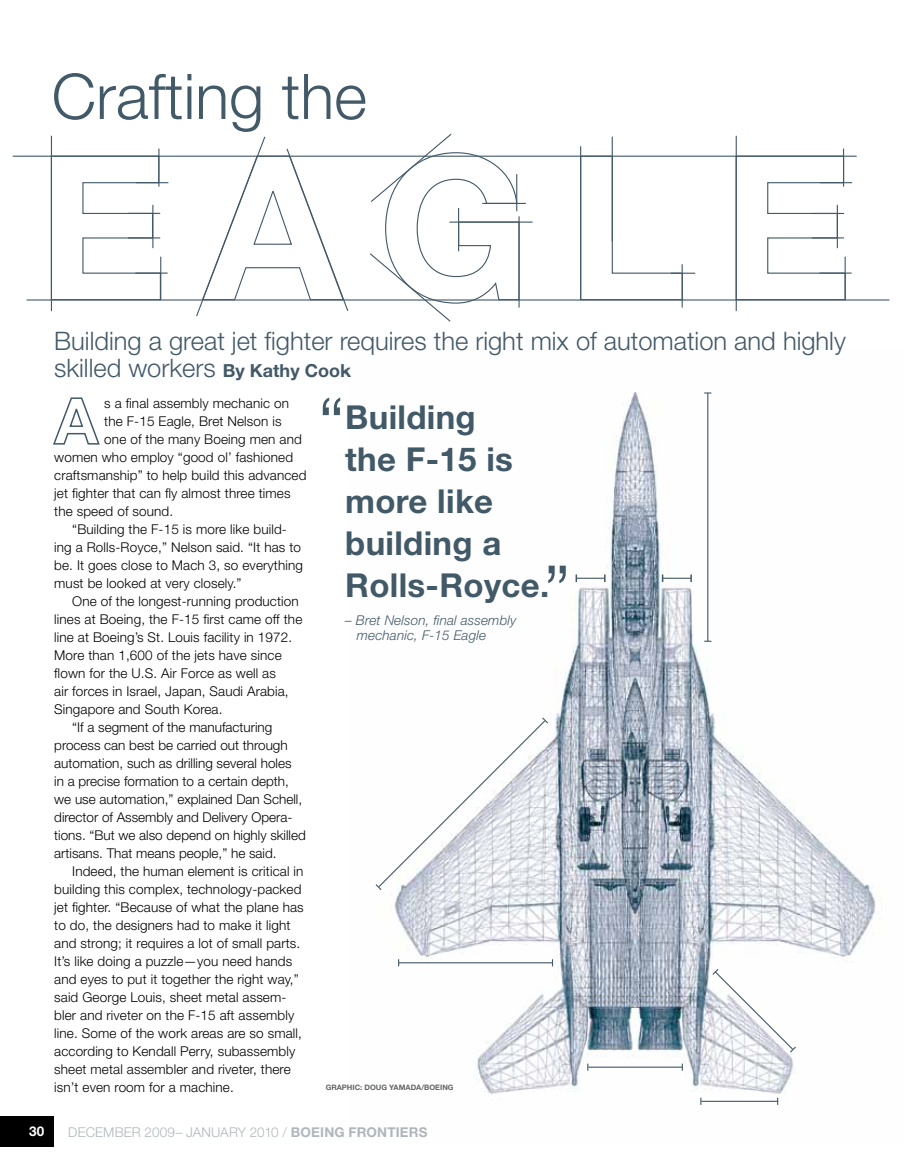
<style>
.page{position:relative;width:905px;height:1161px;background:#fff}
.page>*{position:absolute;margin:0;border:0;box-sizing:border-box;transform-origin:0 0}
.t1{font:300 72px "Helvetica Neue";color:#425968}
.t2{font:300 63px "Helvetica Neue";color:#425968}
.t3{font:700 33px/42px "Helvetica Neue";letter-spacing:.01em;color:#425968}
.t4{font:300 25.5px/27px "Helvetica Neue";color:#425968}
.t5{font:300 13.5px "Helvetica Neue";letter-spacing:.01em;color:#000}
.t6{font:italic 300 13.5px/15px "Helvetica Neue";letter-spacing:.01em;color:#425968}
.t7{font:300 13.5px "Helvetica Neue";color:#b0b7bc}
.t8{font:700 13.5px "Helvetica Neue";color:#fff}
.t9{font:700 7.5px "Helvetica Neue";color:#636466}
.s1{font-weight:700;font-size:18px}
.s2{font-weight:700}
</style>
<div class="page">
<div style="left:0;top:1116px;width:54px;height:31px;background:#000"></div>
<svg style="left:50px;top:152px;width:796px;height:152px"></svg>
<hr style="left:13px;top:156px;width:843px;height:1px;background:#425968">
<hr style="left:27px;top:299px;width:862px;height:2px;background:#425968">
<svg style="left:195px;top:136px;width:71px;height:181px"></svg>
<svg style="left:285px;top:148px;width:64px;height:163px"></svg>
<hr style="left:482px;top:203px;width:44px;height:1px;background:#425968">
<hr style="left:449px;top:222px;width:83px;height:1px;background:#425968">
<svg style="left:670px;top:273px;width:25px;height:1px"></svg>
<hr style="left:516px;top:174px;width:1px;height:37px;background:#425968">
<hr style="left:681px;top:264px;width:1px;height:44px;background:#425968">
<hr style="left:611px;top:137px;width:1px;height:105px;background:#425968">
<hr style="left:580px;top:146px;width:1px;height:153px;background:#425968">
<hr style="left:518px;top:216px;width:1px;height:92px;background:#425968">
<hr style="left:458px;top:208px;width:1px;height:43px;background:#425968">
<hr style="left:51px;top:136px;width:1px;height:175px;background:#425968">
<hr style="left:128px;top:213px;width:32px;height:1px;background:#425968">
<hr style="left:136px;top:182px;width:32px;height:1px;background:#425968">
<hr style="left:128px;top:237px;width:32px;height:1px;background:#425968">
<hr style="left:135px;top:273px;width:33px;height:1px;background:#425968">
<hr style="left:152px;top:205px;width:1px;height:43px;background:#425968">
<hr style="left:160px;top:257px;width:1px;height:43px;background:#425968">
<hr style="left:158px;top:149px;width:1px;height:38px;background:#425968">
<hr style="left:735px;top:136px;width:1px;height:175px;background:#425968">
<hr style="left:811px;top:213px;width:33px;height:1px;background:#425968">
<hr style="left:820px;top:182px;width:32px;height:1px;background:#425968">
<hr style="left:811px;top:237px;width:33px;height:1px;background:#425968">
<hr style="left:819px;top:273px;width:32px;height:1px;background:#425968">
<hr style="left:836px;top:205px;width:1px;height:43px;background:#425968">
<hr style="left:844px;top:257px;width:1px;height:43px;background:#425968">
<hr style="left:843px;top:149px;width:1px;height:38px;background:#425968">
<svg style="left:369px;top:133px;width:84px;height:70px"></svg>
<svg style="left:368px;top:252px;width:84px;height:70px"></svg>
<img style="left:394px;top:392px;width:488px;height:713px">
<hr style="left:707px;top:393px;width:1px;height:248px;background:#425968">
<svg style="left:704px;top:392px;width:7px;height:2px"></svg>
<hr style="left:399px;top:962px;width:153px;height:1px;background:#425968">
<hr style="left:701px;top:1101px;width:77px;height:1px;background:#425968">
<hr style="left:588px;top:1067px;width:94px;height:1px;background:#425968">
<svg style="left:575px;top:574px;width:30px;height:8px"></svg>
<svg style="left:662px;top:574px;width:30px;height:8px"></svg>
<svg style="left:711px;top:968px;width:86px;height:86px"></svg>
<svg style="left:375px;top:716px;width:174px;height:175px"></svg>
<svg style="left:53px;top:397px;width:47px;height:48px"></svg>
<h2 class="t2" style="left:52px;top:58px;width:317px">Crafting the</h2>
<h3 class="t4" style="left:54px;top:327px;width:793px">Building a great jet fighter requires the right mix of automation and highly skilled workers <span class="s1">By Kathy Cook</span></h3>
<p class="t5" style="left:104px;top:395px;width:186px">s a final assembly mechanic on</p>
<p class="t5" style="left:104px;top:413px;width:179px">the F-15 Eagle, Bret Nelson is</p>
<p class="t5" style="left:104px;top:431px;width:199px">one of the many Boeing men and</p>
<p class="t5" style="left:54px;top:449px;width:240px">women who employ “good ol’ fashioned</p>
<p class="t5" style="left:54px;top:467px;width:254px">craftsmanship” to help build this advanced</p>
<p class="t5" style="left:54px;top:485px;width:238px">jet fighter that can fly almost three times</p>
<p class="t5" style="left:54px;top:503px;width:120px">the speed of sound.</p>
<p class="t5" style="left:72px;top:521px;width:216px">“Building the F-15 is more like build-</p>
<p class="t5" style="left:54px;top:539px;width:248px">ing a Rolls-Royce,” Nelson said. “It has to</p>
<p class="t5" style="left:54px;top:557px;width:250px">be. It goes close to Mach 3, so everything</p>
<p class="t5" style="left:54px;top:575px;width:189px">must be looked at very closely.”</p>
<p class="t5" style="left:72px;top:593px;width:228px">One of the longest-running production</p>
<p class="t5" style="left:54px;top:611px;width:249px">lines at Boeing, the F-15 first came off the</p>
<p class="t5" style="left:54px;top:629px;width:239px">line at Boeing’s St. Louis facility in 1972.</p>
<p class="t5" style="left:54px;top:647px;width:229px">More than 1,600 of the jets have since</p>
<p class="t5" style="left:54px;top:665px;width:223px">flown for the U.S. Air Force as well as</p>
<p class="t5" style="left:54px;top:683px;width:236px">air forces in Israel, Japan, Saudi Arabia,</p>
<p class="t5" style="left:54px;top:701px;width:170px">Singapore and South Korea.</p>
<p class="t5" style="left:72px;top:719px;width:202px">“If a segment of the manufacturing</p>
<p class="t5" style="left:54px;top:737px;width:235px">process can best be carried out through</p>
<p class="t5" style="left:54px;top:755px;width:239px">automation, such as drilling several holes</p>
<p class="t5" style="left:54px;top:773px;width:236px">in a precise formation to a certain depth,</p>
<p class="t5" style="left:54px;top:791px;width:249px">we use automation,” explained Dan Schell,</p>
<p class="t5" style="left:54px;top:809px;width:240px">director of Assembly and Delivery Opera-</p>
<p class="t5" style="left:54px;top:827px;width:253px">tions. “But we also depend on highly skilled</p>
<p class="t5" style="left:54px;top:845px;width:224px">artisans. That means people,” he said.</p>
<p class="t5" style="left:72px;top:863px;width:233px">Indeed, the human element is critical in</p>
<p class="t5" style="left:54px;top:881px;width:249px">building this complex, technology-packed</p>
<p class="t5" style="left:54px;top:899px;width:251px">jet fighter. “Because of what the plane has</p>
<p class="t5" style="left:54px;top:917px;width:238px">to do, the designers had to make it light</p>
<p class="t5" style="left:54px;top:935px;width:247px">and strong; it requires a lot of small parts.</p>
<p class="t5" style="left:54px;top:953px;width:239px">It’s like doing a puzzle—you need hands</p>
<p class="t5" style="left:54px;top:971px;width:246px">and eyes to put it together the right way,”</p>
<p class="t5" style="left:54px;top:989px;width:234px">said George Louis, sheet metal assem-</p>
<p class="t5" style="left:54px;top:1007px;width:241px">bler and riveter on the F-15 aft assembly</p>
<p class="t5" style="left:54px;top:1025px;width:249px">line. Some of the work areas are so small,</p>
<p class="t5" style="left:54px;top:1043px;width:242px">according to Kendall Perry, subassembly</p>
<p class="t5" style="left:54px;top:1061px;width:238px">sheet metal assembler and riveter, there</p>
<p class="t5" style="left:54px;top:1079px;width:181px">isn’t even room for a machine.</p>
<h1 class="t1" style="left:318px;top:379px;width:28px">“</h1>
<h3 class="t3" style="left:345px;top:395px;width:205px">Building<br>the F-15 is more like building a<br>Rolls-Royce.</h3>
<p class="t6" style="left:357px;top:613px;width:161px;text-indent:-12px">– Bret Nelson, final assembly mechanic, F-15 Eagle</p>
<h1 class="t1" style="left:543px;top:547px;width:28px">”</h1>
<p class="t9" style="left:326px;top:1083px;width:75px">GRAPHIC: DOUG YAMA</p>
<p class="t9" style="left:410px;top:1083px;width:25px">DA/Boeing</p>
<p class="t8" style="left:29px;top:1123px;width:17px">30</p>
<p class="t7" style="left:68px;top:1124px;width:361px">DECEMBER 2009– JANUARY 2010 / <span class="s2">BOEING FRONTIERS</span></p>
</div>
